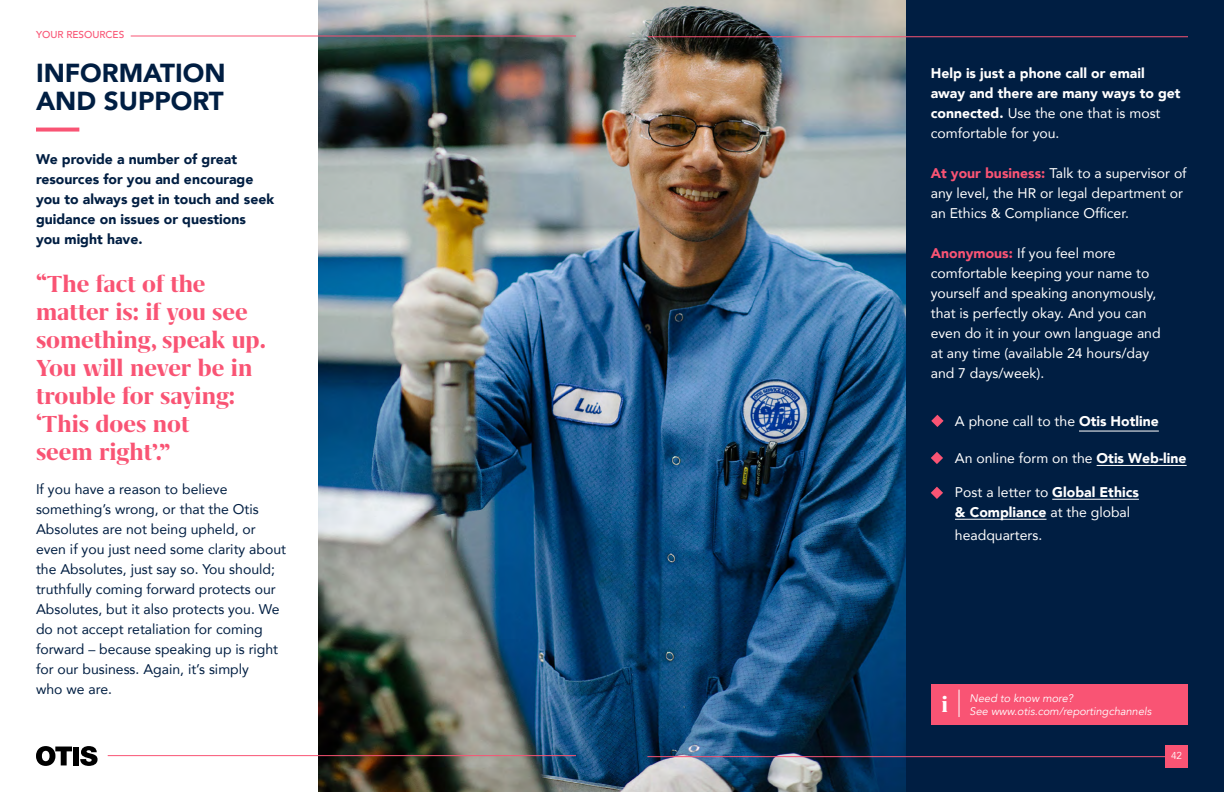
<style>
.page{position:relative;width:1224px;height:792px;background:#fff}
.page>*{position:absolute;margin:0;border:0;box-sizing:border-box;transform-origin:0 0}
.t1{font:700 27px/28px "Grifo M";color:#f95474}
.t2{font:900 26px/28px "Avenir";color:#001e42}
.t3{font:700 25px "Grifo M";color:#fff}
.t4{font:14px/20px "Avenir";color:#fff}
.t5{font:14px/20px "Avenir";color:#001e42}
.t6{font:900 14px/20px "Avenir";color:#001e42}
.t7{font:900 14px/20px "Avenir";color:#fff}
.t8{font:italic 11px/13px "Avenir";color:#fff}
.t9{font:500 10px "Avenir";color:#f95474}
.t10{font:10px "Avenir";color:#fff}
.s1{font-weight:400}
.s2{font-weight:900;color:#f95474}
.s3{font-weight:900}
</style>
<div class="page">
<div style="left:905px;top:0;width:319px;height:792px;background:#001e42"></div>
<img style="left:319px;top:0;width:586px;height:792px">
<hr style="left:648px;top:36px;width:540px;height:1px;background:#f95474">
<hr style="left:108px;top:755px;width:468px;height:1px;background:#f95474">
<hr style="left:647px;top:756px;width:541px;height:1px;background:#f95474">
<div style="left:1165px;top:745px;width:23px;height:23px;background:#f95474"></div>
<hr style="left:1079px;top:431px;width:80px;height:1px;background:#fff">
<hr style="left:955px;top:519px;width:92px;height:1px;background:#fff">
<hr style="left:1052px;top:499px;width:87px;height:1px;background:#fff">
<hr style="left:1097px;top:465px;width:90px;height:1px;background:#fff">
<svg style="left:36px;top:128px;width:43px;height:4px"></svg>
<svg style="left:931px;top:415px;width:13px;height:12px"></svg>
<svg style="left:931px;top:452px;width:12px;height:12px"></svg>
<svg style="left:931px;top:487px;width:12px;height:12px"></svg>
<div style="left:931px;top:684px;width:257px;height:41px;background:#f95474"></div>
<svg style="left:959px;top:690px;width:1px;height:27px"></svg>
<hr style="left:131px;top:36px;width:445px;height:1px;background:#f95474">
<svg style="left:36px;top:746px;width:36px;height:20px"></svg>
<div style="left:73px;top:747px;width:6px;height:18px;background:#000"></div>
<svg style="left:80px;top:746px;width:18px;height:20px"></svg>
<p class="t9" style="left:36px;top:26px;width:90px">YOUR RESOURCES</p>
<h2 class="t2" style="left:36px;top:59px;width:191px">INFORMATION<br>AND SUPPORT</h2>
<p class="t6" style="left:36px;top:148px;width:240px">We provide a number of great resources for you and encourage you to always get in touch and seek guidance on issues or questions<br>you might have.</p>
<h1 class="t1" style="left:36px;top:269px;width:231px">“The fact of the matter is: if you see something, speak up.<br>You will never be in trouble for saying: ‘This does not<br>seem right’.”</h1>
<p class="t5" style="left:36px;top:479px;width:252px">If you have a reason to believe something’s wrong, or that the Otis Absolutes are not being upheld, or even if you just need some clarity about the Absolutes, just say so. You should; truthfully coming forward protects our Absolutes, but it also protects you. We do not accept retaliation for coming forward – because speaking up is right for our business. Again, it’s simply<br>who we are.</p>
<p class="t7" style="left:931px;top:63px;width:251px">Help is just a phone call or email away and there are many ways to get connected. <span class="s1">Use the one that is most comfortable for you.</span></p>
<p class="t4" style="left:931px;top:163px;width:257px"><span class="s2">At your business:</span> Talk to a supervisor of any level, the HR or legal department or an Ethics &amp; Compliance Officer.</p>
<p class="t4" style="left:931px;top:243px;width:231px"><span class="s2">Anonymous:</span> If you feel more comfortable keeping your name to yourself and speaking anonymously, that is perfectly okay. And you can even do it in your own language and at any time (available 24 hours/day and 7 days/week).</p>
<p class="t4" style="left:955px;top:411px;width:205px">A phone call to the <span class="s3">Otis Hotline</span></p>
<p class="t4" style="left:955px;top:448px;width:233px">An online form on the <span class="s3">Otis Web-line</span></p>
<p class="t4" style="left:955px;top:482px;width:185px">Post a letter to <span class="s3">Global Ethics &amp; Compliance</span> at the global</p>
<p class="t4" style="left:955px;top:525px;width:89px">headquarters.</p>
<h3 class="t3" style="left:941px;top:692px;width:8px">i</h3>
<p class="t8" style="left:970px;top:692px;width:183px">Need to know more?<br>See www.otis.com/reportingchannels</p>
<p class="t10" style="left:1171px;top:750px;width:13px">42</p>
</div>
